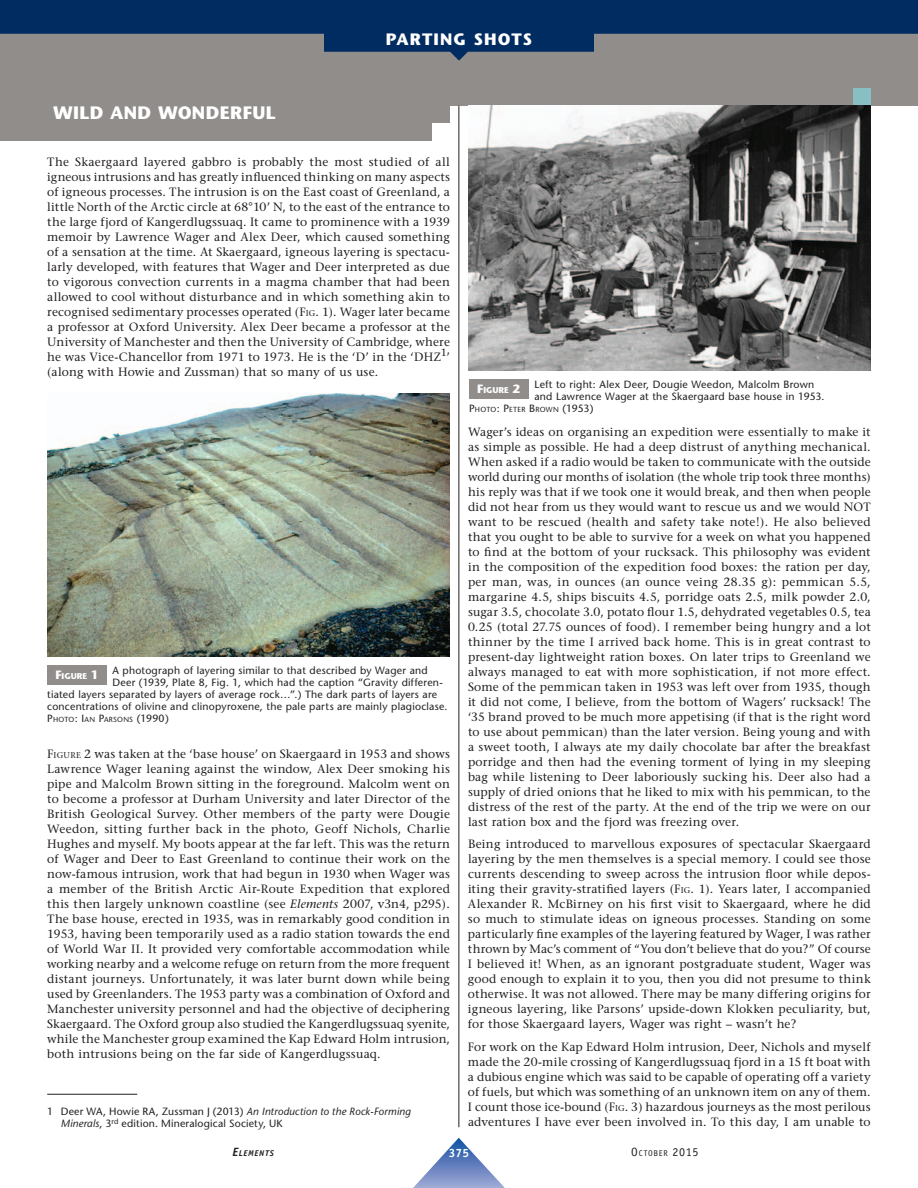
<style>
.page{position:relative;width:918px;height:1188px;background:#fff}
.page>*{position:absolute;margin:0;border:0;box-sizing:border-box;transform-origin:0 0}
.t1{font:700 18px "Stone Sans";letter-spacing:.02em;color:#fff}
.t2{font:700 16.5px "Stone Sans";letter-spacing:.065em;color:#fff}
.t3{font:12px/15px "Stone Serif";letter-spacing:.015em;color:#231f20;text-align:justify}
.t4{font:700 12px "Officina Sans";color:#fff}
.t5{font:10.5px/12px "Stone Sans";letter-spacing:.02em;color:#231f20}
.t6{font:700 8.4px "Stone Sans";color:#fff}
.t7{font:8.4px "Officina Sans";letter-spacing:.085em;color:#231f20}
.t8{font:italic 700 8.4px "Officina Sans";letter-spacing:.08em;color:#231f20}
.t9{font:7.35px "Stone Sans";letter-spacing:.035em;color:#231f20}
.s1{font-size:8.4px}
.s2{font-size:12px}
.s3{font-size:10.5px}
.s4{font-style:italic}
</style>
<div class="page">
<div style="left:0;top:63px;width:450px;height:78px;background:#908d8b"></div>
<div style="left:0;top:25px;width:918px;height:81px;background:#908d8b"></div>
<div style="left:432px;top:123px;width:18px;height:18px;background:#fff"></div>
<div style="left:853px;top:88px;width:18px;height:18px;background:#87bfc2"></div>
<hr style="left:47px;top:1094px;width:90px;height:1px;background:#231f20">
<div style="left:469px;top:380px;width:59px;height:19px;background:#908d8b"></div>
<div style="left:47px;top:665px;width:59px;height:19px;background:#908d8b"></div>
<hr style="left:459px;top:106px;width:1px;height:1021px;background:#231f20">
<img style="left:47px;top:394px;width:403px;height:262px">
<img style="left:468px;top:106px;width:403px;height:265px">
<svg style="left:413px;top:1138px;width:92px;height:50px"></svg>
<svg style="left:0;top:0;width:918px;height:61px;fill:#002c62"></svg>
<h2 class="t2" style="left:386px;top:32px;width:148px">PARTING SHOTS</h2>
<h1 class="t1" style="left:53px;top:106px;width:224px">WILD AND WONDERFUL</h1>
<p class="t3" style="left:47px;top:155px;width:404px">The Skaergaard layered gabbro is probably the most studied of all igneous intrusions and has greatly influenced thinking on many aspects of igneous processes. The intrusion is on the East coast of Greenland, a little North of the Arctic circle at 68°10’ N, to the east of the entrance to the large fjord of Kangerdlugssuaq. It came to prominence with a 1939 memoir by Lawrence Wager and Alex Deer, which caused something of a sensation at the time. At Skaergaard, igneous layering is spectacu&shy;larly developed, with features that Wager and Deer interpreted as due to vigorous convection currents in a magma chamber that had been allowed to cool without disturbance and in which something akin to recognised sedimentary processes operated (F<span class="s1">IG</span>. 1). Wager later became a professor at Oxford University. Alex Deer became a professor at the University of Manchester and then the University of Cambridge, where he was Vice-Chancellor from 1971 to 1973. He is the ‘D’ in the ‘DHZ<sup>1</sup>’ (along with Howie and Zussman) that so many of us use.</p>
<p class="t6" style="left:55px;top:673px;width:44px"><span class="s2">F</span>IGURE <span class="s2">1</span></p>
<p class="t5" style="left:113px;top:665px;width:317px">A photograph of layering similar to that described by Wager and</p>
<p class="t5" style="left:112px;top:677px;width:332px">Deer (1939, Plate 8, Fig. 1, which had the caption “Gravity differen-</p>
<p class="t5" style="left:47px;top:689px;width:392px">tiated layers separated by layers of average rock…”.) The dark parts of layers are</p>
<p class="t5" style="left:47px;top:701px;width:402px">concentrations of olivine and clinopyroxene, the pale parts are mainly plagioclase.</p>
<p class="t9" style="left:47px;top:716px;width:123px"><span class="s3">P</span>HOTO<span class="s3">: I</span>AN <span class="s3">P</span>ARSONS <span class="s3">(1990)</span></p>
<p class="t3" style="left:47px;top:748px;width:404px">F<span class="s1">IGURE</span> 2 was taken at the ‘base house’ on Skaergaard in 1953 and shows Lawrence Wager leaning against the window, Alex Deer smoking his pipe and Malcolm Brown sitting in the foreground. Malcolm went on to become a professor at Durham University and later Director of the British Geological Survey. Other members of the party were Dougie Weedon, sitting further back in the photo, Geoff Nichols, Charlie Hughes and myself. My boots appear at the far left. This was the return of Wager and Deer to East Greenland to continue their work on the now-famous intrusion, work that had begun in 1930 when Wager was a member of the British Arctic Air-Route Expedition that explored this then largely unknown coastline (see <span class="s4">Elements</span> 2007, v3n4, p295).<br>The base house, erected in 1935, was in remarkably good condition in 1953, having been temporarily used as a radio station towards the end of World War II. It provided very comfortable accommodation while working nearby and a welcome refuge on return from the more frequent distant journeys. Unfortunately, it was later burnt down while being used by Greenlanders. The 1953 party was a combination of Oxford and Manchester university personnel and had the objective of deciphering Skaergaard. The Oxford group also studied the Kangerdlugssuaq syenite, while the Manchester group examined the Kap Edward Holm intrusion, both intrusions being on the far side of Kangerdlugssuaq.</p>
<p class="t5" style="left:61px;top:1107px;width:352px;text-indent:-13px">1 Deer WA, Howie RA, Zussman J (2013) <span class="s4">An Introduction to the Rock-Forming<br>Minerals</span>, 3<sup>rd</sup> edition. Mineralogical Society, UK</p>
<p class="t6" style="left:477px;top:387px;width:44px"><span class="s2">F</span>IGURE <span class="s2">2</span></p>
<p class="t5" style="left:534px;top:379px;width:292px">Left to right: Alex Deer, Dougie Weedon, Malcolm Brown and Lawrence Wager at the Skaergaard base house in 1953.</p>
<p class="t9" style="left:469px;top:406px;width:126px"><span class="s3">P</span>HOTO<span class="s3">: P</span>ETER <span class="s3">B</span>ROWN <span class="s3">(1953)</span></p>
<p class="t3" style="left:468px;top:425px;width:404px">Wager’s ideas on organising an expedition were essentially to make it as simple as possible. He had a deep distrust of anything mechanical.<br>When asked if a radio would be taken to communicate with the outside world during our months of isolation (the whole trip took three months) his reply was that if we took one it would break, and then when people did not hear from us they would want to rescue us and we would NOT want to be rescued (health and safety take note!). He also believed that you ought to be able to survive for a week on what you happened to find at the bottom of your rucksack. This philosophy was evident in the composition of the expedition food boxes: the ration per day, per man, was, in ounces (an ounce veing 28.35 g): pemmican 5.5, margarine 4.5, ships biscuits 4.5, porridge oats 2.5, milk powder 2.0, sugar 3.5, chocolate 3.0, potato flour 1.5, dehydrated vegetables 0.5, tea 0.25 (total 27.75 ounces of food). I remember being hungry and a lot thinner by the time I arrived back home. This is in great contrast to present-day lightweight ration boxes. On later trips to Greenland we always managed to eat with more sophistication, if not more effect.<br>Some of the pemmican taken in 1953 was left over from 1935, though it did not come, I believe, from the bottom of Wagers’ rucksack! The ‘35 brand proved to be much more appetising (if that is the right word to use about pemmican) than the later version. Being young and with a sweet tooth, I always ate my daily chocolate bar after the breakfast porridge and then had the evening torment of lying in my sleeping bag while listening to Deer laboriously sucking his. Deer also had a supply of dried onions that he liked to mix with his pemmican, to the distress of the rest of the party. At the end of the trip we were on our last ration box and the fjord was freezing over.</p>
<p class="t3" style="left:468px;top:838px;width:404px">Being introduced to marvellous exposures of spectacular Skaergaard layering by the men themselves is a special memory. I could see those currents descending to sweep across the intrusion floor while depos&shy;iting their gravity-stratified layers (F<span class="s1">IG</span>. 1). Years later, I accompanied Alexander R. McBirney on his first visit to Skaergaard, where he did so much to stimulate ideas on igneous processes. Standing on some particularly fine examples of the layering featured by Wager, I was rather thrown by Mac’s comment of “You don’t believe that do you?” Of course I believed it! When, as an ignorant postgraduate student, Wager was good enough to explain it to you, then you did not presume to think otherwise. It was not allowed. There may be many differing origins for igneous layering, like Parsons’ upside-down Klokken peculiarity, but, for those Skaergaard layers, Wager was right – wasn’t he?</p>
<p class="t3" style="left:468px;top:1040px;width:404px">For work on the Kap Edward Holm intrusion, Deer, Nichols and myself made the 20-mile crossing of Kangerdlugssuaq fjord in a 15 ft boat with a dubious engine which was said to be capable of operating off a variety of fuels, but which was something of an unknown item on any of them.<br>I count those ice-bound (F<span class="s1">IG</span>. 3) hazardous journeys as the most perilous adventures I have ever been involved in. To this day, I am unable to</p>
<p class="t8" style="left:232px;top:1150px;width:43px"><span class="s2">E</span>LEMENTS</p>
<p class="t4" style="left:449px;top:1149px;width:22px">375</p>
<p class="t7" style="left:631px;top:1150px;width:69px"><span class="s2">O</span>CTOBER <span class="s2">2015</span></p>
</div>
